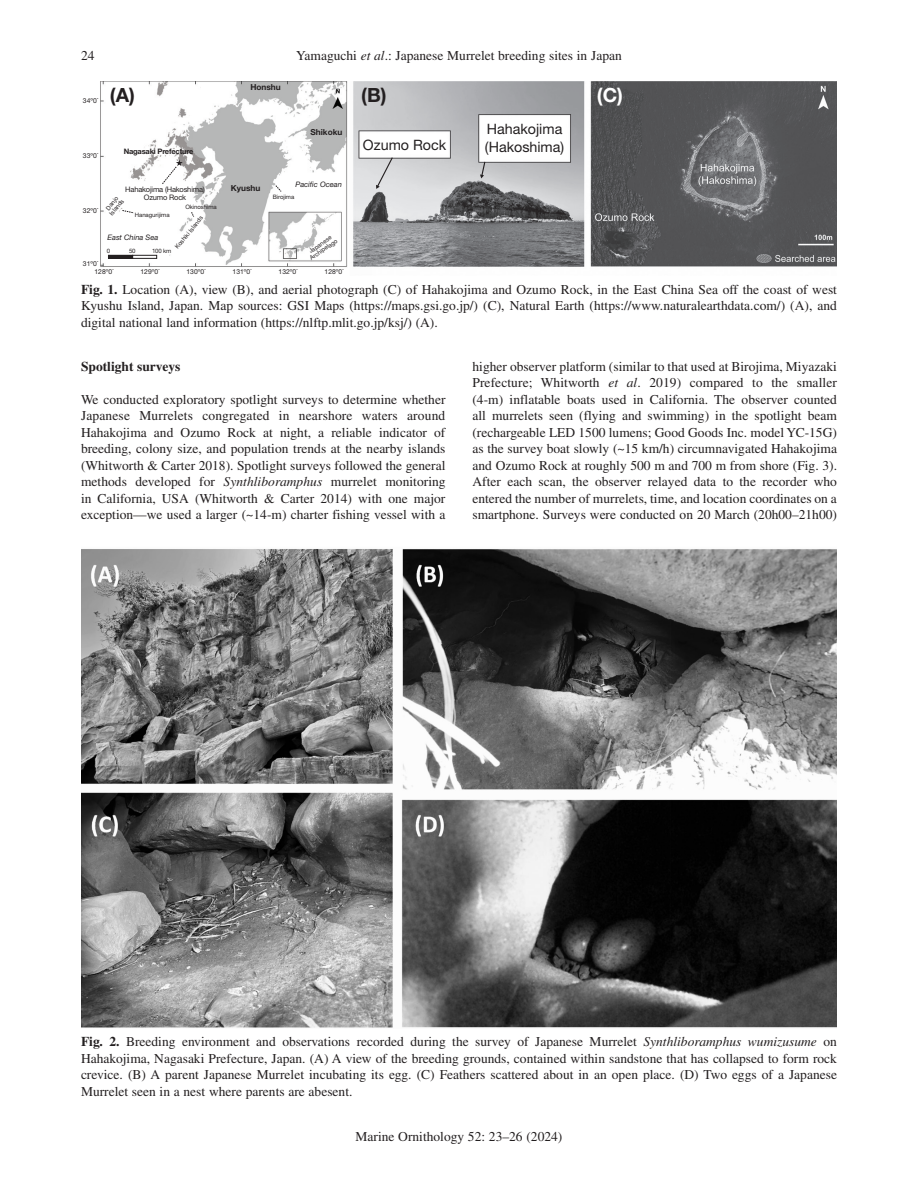
<style>
.page{position:relative;width:918px;height:1188px;background:#fff}
.page>*{position:absolute;margin:0;border:0;box-sizing:border-box;transform-origin:0 0}
.t1{font:700 19.65px "Helvetica Neue LT Std";color:#231f20}
.t2{font:700 19.65px "Helvetica Neue LT Std";color:#fff}
.t3{font:14.25px/17.2px "Helvetica Neue LT Std";color:#231f20}
.t4{font:13.5px/16.5px "Times LT Std";color:#231f20;text-align:justify}
.t5{font:700 13.5px "Times LT Std";color:#231f20}
.t6{font:700 8.25px "Helvetica Neue LT Std";color:#231f20}
.t7{font:7.5px/7.5px "Helvetica Neue LT Std";letter-spacing:-.025em;color:#231f20;text-align:center}
.t8{font:italic 7.5px "Helvetica Neue LT Std";color:#231f20}
.t9{font:700 7.5px "Helvetica Neue LT Std";letter-spacing:-.025em;color:#231f20}
.t10{font:6.75px/7.6px "Helvetica Neue LT Std";color:#231f20}
.t11{font:6px/6px "Helvetica Neue LT Std";letter-spacing:-.01em;color:#231f20}
.s1{font-style:italic}
.s2{font-weight:700}
</style>
<div class="page">
<img style="left:353px;top:81px;width:484px;height:186px">
<img style="left:100px;top:81px;width:248px;height:186px">
<svg style="left:376px;top:156px;width:18px;height:33px"></svg>
<svg style="left:480px;top:161px;width:6px;height:17px"></svg>
<svg style="left:161px;top:160px;width:22px;height:25px"></svg>
<svg style="left:191px;top:211px;width:4px;height:7px"></svg>
<svg style="left:275px;top:185px;width:7px;height:8px"></svg>
<svg style="left:122px;top:210px;width:13px;height:4px"></svg>
<div style="left:132px;top:255px;width:25px;height:4px;border:1px solid #231f20"></div>
<div style="left:108px;top:255px;width:25px;height:4px;border:1px solid #231f20"></div>
<img style="left:81px;top:549px;width:756px;height:479px">
<p class="t4" style="left:81px;top:47px;width:15px">24</p>
<p class="t4" style="left:296px;top:47px;width:327px">Yamaguchi <span class="s1">et al</span>.: Japanese Murrelet breeding sites in Japan</p>
<p class="t10" style="left:83px;top:96px;width:17px">34º0´</p>
<p class="t10" style="left:83px;top:152px;width:17px">33º0´</p>
<p class="t6" style="left:250px;top:82px;width:32px">Honshu</p>
<h1 class="t1" style="left:110px;top:83px;width:27px">(A)</h1>
<h1 class="t1" style="left:361px;top:83px;width:27px">(B)</h1>
<h1 class="t2" style="left:597px;top:83px;width:28px">(C)</h1>
<p class="t3" style="left:485px;top:121px;width:81px">Hahakojima (Hakoshima)</p>
<p class="t6" style="left:311px;top:127px;width:33px">Shikoku</p>
<p class="t3" style="left:363px;top:136px;width:85px">Ozumo Rock</p>
<p class="t9" style="left:124px;top:147px;width:71px">Nagasaki Prefecture</p>
<p class="t8" style="left:295px;top:179px;width:48px">Pacific Ocean</p>
<p class="t6" style="left:231px;top:183px;width:31px">Kyushu</p>
<p class="t7" style="left:125px;top:186px;width:81px">Hahakojima (Hakoshima)<br>Ozumo Rock</p>
<p class="t11" style="left:185px;top:204px;width:33px">Okinoshima</p>
<p class="t11" style="left:273px;top:193px;width:23px">Birojima</p>
<p class="t11" style="left:104px;top:209px;width:21px;rotate:-50deg">Danjo<br>Islands</p>
<p class="t10" style="left:83px;top:206px;width:17px">32º0´</p>
<p class="t11" style="left:135px;top:212px;width:36px">Hanagurijima</p>
<p class="t11" style="left:174px;top:246px;width:42px;rotate:-51deg">Koshiki Islands</p>
<p class="t8" style="left:108px;top:233px;width:52px">East China Sea</p>
<p class="t11" style="left:305px;top:251px;width:34px;text-align:center;rotate:-34deg">Japanese<br>Archipelago</p>
<p class="t11" style="left:107px;top:248px;width:5px">0</p>
<p class="t11" style="left:129px;top:248px;width:8px">50</p>
<p class="t11" style="left:152px;top:248px;width:21px">100 km</p>
<p class="t4" style="left:81px;top:281px;width:758px"><span class="s2">Fig. 1.</span> Location (A), view (B), and aerial photograph (C) of Hahakojima and Ozumo Rock, in the East China Sea off the coast of west Kyushu Island, Japan. Map sources: GSI Maps (https://maps.gsi.go.jp/) (C), Natural Earth (https://www.naturalearthdata.com/) (A), and digital national land information (https://nlftp.mlit.go.jp/ksj/) (A).</p>
<p class="t10" style="left:95px;top:260px;width:21px;text-indent:-12px">31º0´<br>128º0´</p>
<p class="t10" style="left:141px;top:268px;width:21px">129º0´</p>
<p class="t10" style="left:187px;top:268px;width:21px">130º0´</p>
<p class="t10" style="left:233px;top:268px;width:21px">131º0´</p>
<p class="t10" style="left:279px;top:268px;width:21px">132º0´</p>
<p class="t10" style="left:325px;top:268px;width:21px">128º0´</p>
<p class="t5" style="left:81px;top:358px;width:101px">Spotlight surveys</p>
<p class="t4" style="left:81px;top:391px;width:366px">We conducted exploratory spotlight surveys to determine whether Japanese Murrelets congregated in nearshore waters around Hahakojima and Ozumo Rock at night, a reliable indicator of breeding, colony size, and population trends at the nearby islands (Whitworth &amp; Carter 2018). Spotlight surveys followed the general methods developed for <span class="s1">Synthliboramphus</span> murrelet monitoring in California, USA (Whitworth &amp; Carter 2014) with one major exception—we used a larger (~14-m) charter fishing vessel with a</p>
<p class="t4" style="left:472px;top:358px;width:366px">higher observer platform (similar to that used at Birojima, Miyazaki Prefecture; Whitworth <span class="s1">et al</span>. 2019) compared to the smaller (4-m) inflatable boats used in California. The observer counted all murrelets seen (flying and swimming) in the spotlight beam (rechargeable LED 1500 lumens; Good Goods Inc. model YC-15G) as the survey boat slowly (~15 km/h) circumnavigated Hahakojima and Ozumo Rock at roughly 500 m and 700 m from shore (Fig. 3).<br>After each scan, the observer relayed data to the recorder who entered the number of murrelets, time, and location coordinates on a smartphone. Surveys were conducted on 20 March (20h00–21h00)</p>
<p class="t4" style="left:81px;top:1034px;width:758px"><span class="s2">Fig. 2.</span> Breeding environment and observations recorded during the survey of Japanese Murrelet <span class="s1">Synthliboramphus wumizusume</span> on Hahakojima, Nagasaki Prefecture, Japan. (A) A view of the breeding grounds, contained within sandstone that has collapsed to form rock crevice. (B) A parent Japanese Murrelet incubating its egg. (C) Feathers scattered about in an open place. (D) Two eggs of a Japanese Murrelet seen in a nest where parents are abesent.</p>
<p class="t4" style="left:356px;top:1128px;width:208px">Marine Ornithology 52: 23–26 (2024)</p>
</div>
